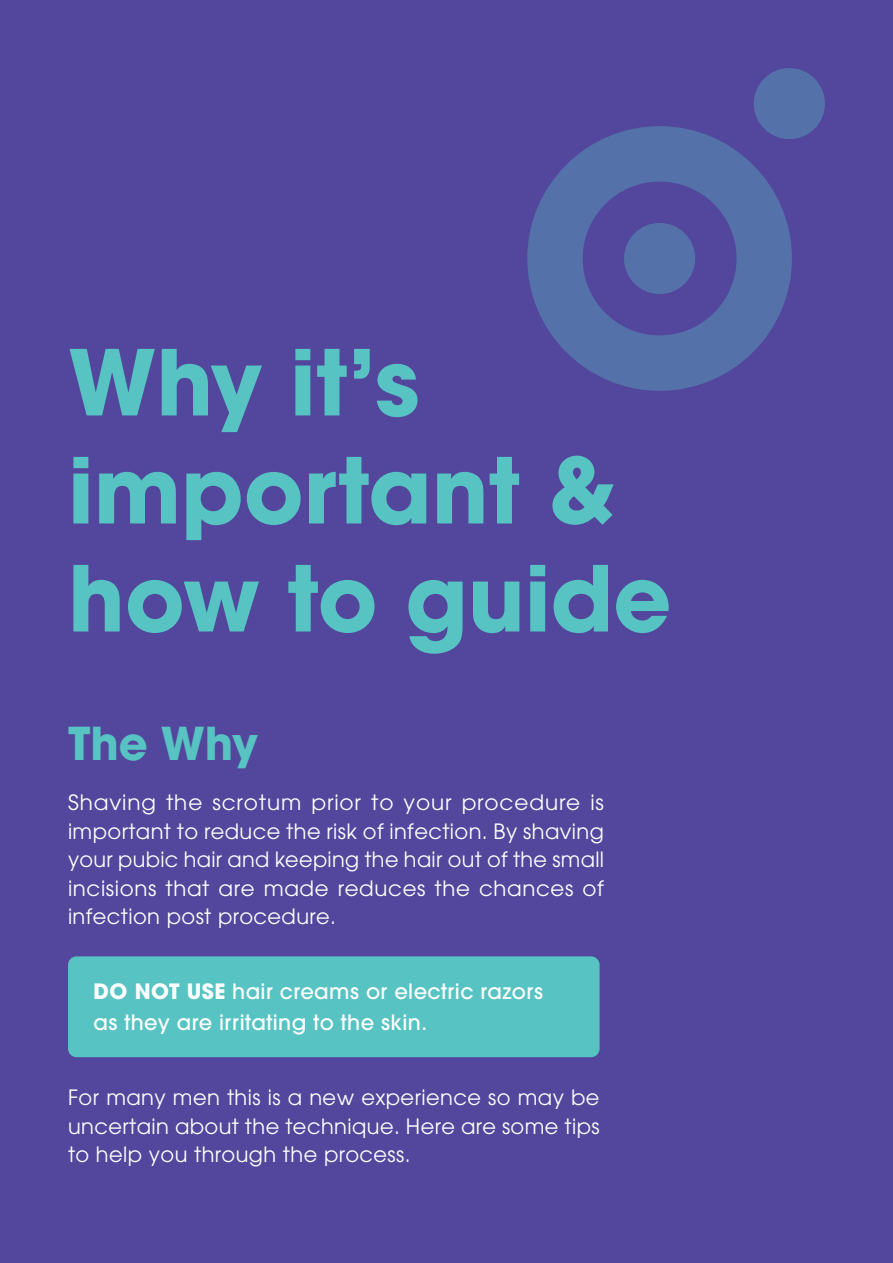
<style>
.page{position:relative;width:893px;height:1263px;background:#52479c}
.page>*{position:absolute;margin:0;border:0;box-sizing:border-box;transform-origin:0 0}
.t1{font:700 90px/108px "ITC Avant Garde Std";color:#58c3c3}
.t2{font:700 45px "ITC Avant Garde Std";color:#58c3c3}
.t3{font:21px/28.5px "ITC Avant Garde Std";letter-spacing:.02em;color:#fff;text-align:justify}
.t4{font:500 21px/31.5px "ITC Avant Garde Std";letter-spacing:.02em;color:#fff}
.s1{font-weight:700}
</style>
<div class="page">
<div style="left:68px;top:956px;width:532px;height:101px;background:#58c3c3;border-radius:9px"></div>
<div style="left:754px;top:68px;width:71px;height:71px;background:#5472a9;border-radius:50%"></div>
<svg style="left:527px;top:126px;width:265px;height:265px;fill:#5472a9"></svg>
<h1 class="t1" style="left:68px;top:327px;width:605px">Why it’s important &amp; how to guide</h1>
<h2 class="t2" style="left:68px;top:714px;width:191px">The Why</h2>
<p class="t3" style="left:68px;top:788px;width:537px">Shaving the scrotum prior to your procedure is important to reduce the risk of infection. By shaving your pubic hair and keeping the hair out of the small incisions that are made reduces the chances of infection post procedure.</p>
<p class="t4" style="left:94px;top:975px;width:451px"><span class="s1">DO NOT USE</span> hair creams or electric razors as they are irritating to the skin.</p>
<p class="t3" style="left:68px;top:1083px;width:533px">For many men this is a new experience so may be uncertain about the technique. Here are some tips to help you through the process.</p>
</div>
